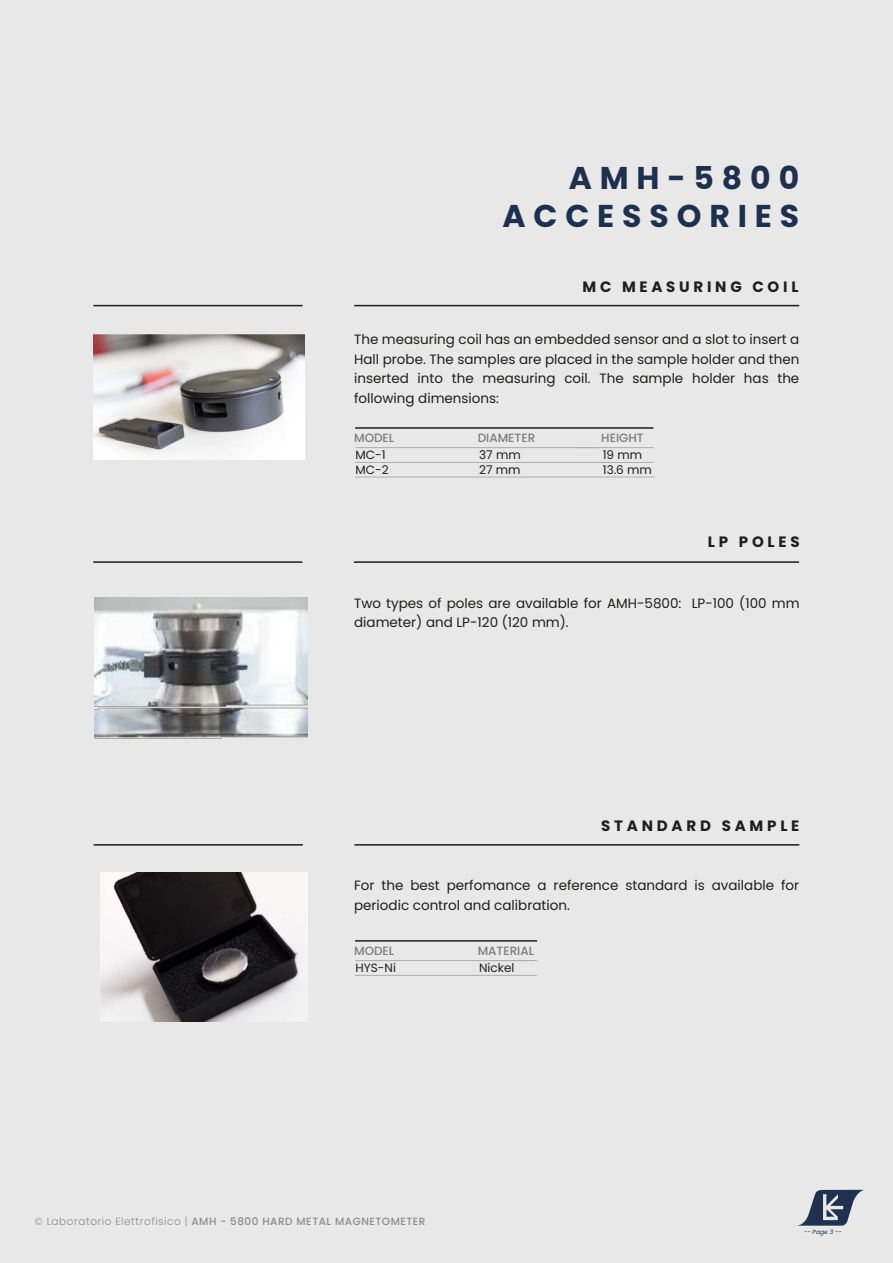
<style>
.page{position:relative;width:893px;height:1263px;background:#e8e8e8}
.page>*{position:absolute;margin:0;border:0;box-sizing:border-box;transform-origin:0 0}
.t1{font:700 31.5px/37.8px "Poppins";letter-spacing:.25em;color:#1f304f;text-align:right}
.t2{font:700 15px "Poppins";letter-spacing:.25em;color:#1e1e1c}
.t3{font:13.5px/19.5px "Poppins";color:#1e1e1c}
.t4{font:12px "Poppins";color:#1e1e1c}
.t5{font:500 12px "Poppins";color:#7c7c7c}
.t6{font:500 10.5px "Poppins";letter-spacing:.05em;color:#8c8c8c}
.t7{font:italic 6px "Poppins";color:#1f314f}
.s1{font-weight:300}
</style>
<div class="page">
<svg style="left:799px;top:1190px;width:65px;height:35px"></svg>
<hr style="left:94px;top:844px;width:209px;height:2px;background:#1e1e1c">
<hr style="left:354px;top:844px;width:445px;height:2px;background:#1e1e1c">
<hr style="left:93px;top:305px;width:210px;height:1px;background:#1e1e1c">
<hr style="left:354px;top:305px;width:445px;height:1px;background:#1e1e1c">
<hr style="left:93px;top:561px;width:209px;height:2px;background:#1e1e1c">
<hr style="left:354px;top:561px;width:445px;height:2px;background:#1e1e1c">
<img style="left:101px;top:872px;width:206px;height:150px">
<hr style="left:355px;top:427px;width:298px;height:2px;background:#1e1e1c">
<hr style="left:356px;top:447px;width:243px;height:1px;background:#acadac">
<hr style="left:577px;top:447px;width:77px;height:1px;background:#acadac">
<hr style="left:355px;top:462px;width:299px;height:1px;background:#acadac">
<hr style="left:355px;top:477px;width:300px;height:1px;background:#acadac">
<hr style="left:355px;top:940px;width:182px;height:2px;background:#1e1e1c">
<hr style="left:356px;top:960px;width:178px;height:1px;background:#acadac">
<hr style="left:490px;top:960px;width:47px;height:1px;background:#acadac">
<hr style="left:355px;top:975px;width:182px;height:1px;background:#acadac">
<img style="left:94px;top:598px;width:213px;height:141px">
<img style="left:93px;top:334px;width:211px;height:125px">
<h1 class="t1" style="left:502px;top:159px;width:298px">AMH-5800<br>ACCESSORIES</h1>
<p class="t2" style="left:582px;top:278px;width:218px">MC MEASURING COIL</p>
<p class="t3" style="left:354px;top:330px;width:447px;text-align:justify">The measuring coil has an embedded sensor and a slot to insert a Hall probe. The samples are placed in the sample holder and then inserted into the measuring coil. The sample holder has the following dimensions:</p>
<p class="t5" style="left:354px;top:431px;width:42px">MODEL</p>
<p class="t5" style="left:478px;top:431px;width:59px">DIAMETER</p>
<p class="t5" style="left:601px;top:431px;width:44px">HEIGHT</p>
<p class="t4" style="left:356px;top:448px;width:32px">MC-1</p>
<p class="t4" style="left:479px;top:448px;width:43px">37 mm</p>
<p class="t4" style="left:603px;top:448px;width:41px">19 mm</p>
<p class="t4" style="left:356px;top:463px;width:35px">MC-2</p>
<p class="t4" style="left:479px;top:463px;width:43px">27 mm</p>
<p class="t4" style="left:603px;top:463px;width:50px">13.6 mm</p>
<p class="t2" style="left:708px;top:533px;width:93px">LP POLES</p>
<p class="t3" style="left:354px;top:593px;width:447px">Two types of poles are available for AMH-5800: LP-100 (100 mm diameter) and LP-120 (120 mm).</p>
<p class="t2" style="left:601px;top:817px;width:200px">STANDARD SAMPLE</p>
<p class="t3" style="left:354px;top:876px;width:447px">For the best perfomance a reference standard is available for periodic control and calibration.</p>
<p class="t5" style="left:354px;top:944px;width:42px">MODEL</p>
<p class="t5" style="left:478px;top:944px;width:58px">MATERIAL</p>
<p class="t4" style="left:356px;top:961px;width:42px">HYS-Ni</p>
<p class="t4" style="left:479px;top:961px;width:37px">Nickel</p>
<p class="t6" style="left:34px;top:1215px;width:393px"><span class="s1">© Laboratorio Elettrofisico |</span> AMH - 5800 HARD METAL MAGNETOMETER</p>
<p class="t7" style="left:804px;top:1228px;width:39px">-- Page 3 --</p>
</div>
